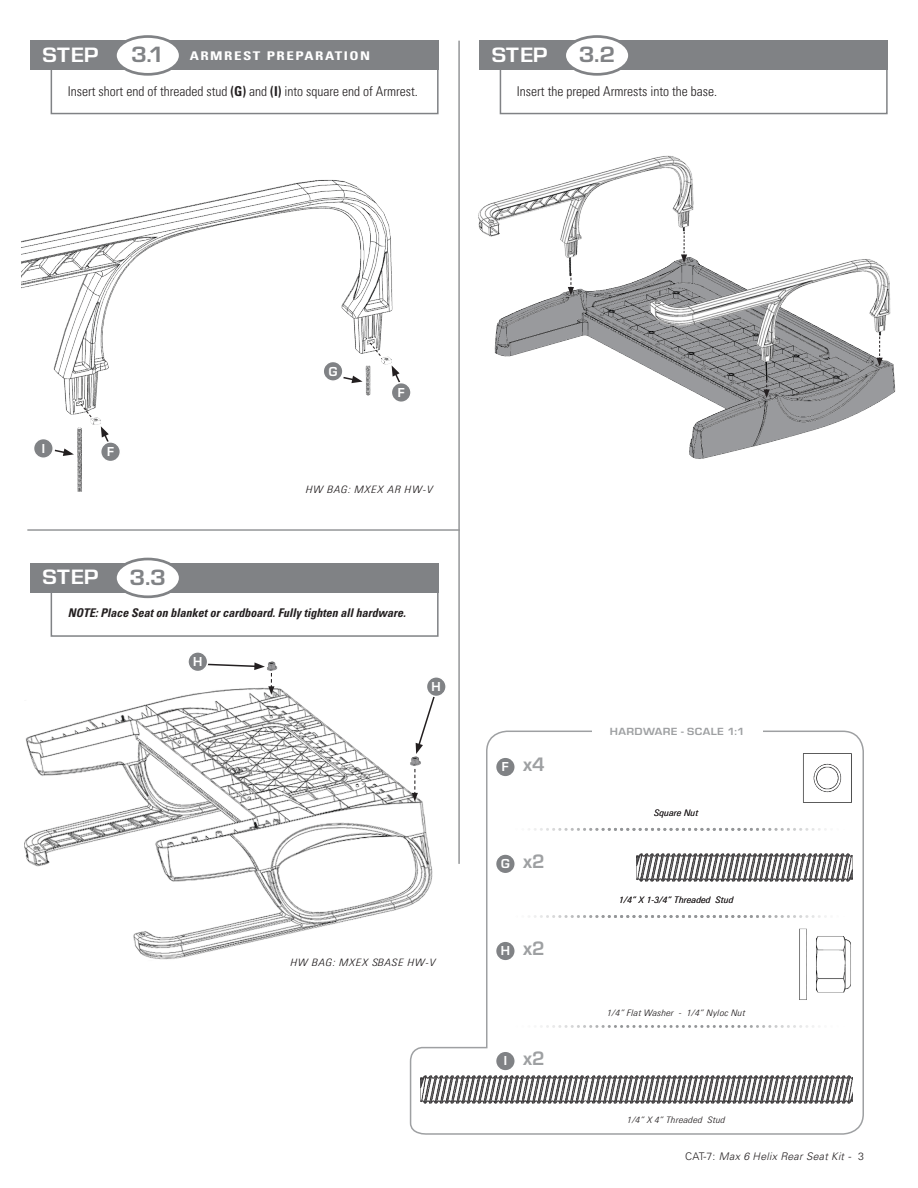
<style>
.page{position:relative;width:918px;height:1188px;background:#fff}
.page>*{position:absolute;margin:0;border:0;box-sizing:border-box;transform-origin:0 0}
.Sections{font:700 22.95px "Eurostile";color:#808285;scale:1.11 1}
.Sections-2{font:700 21.6px "Eurostile";letter-spacing:.01em;color:#fff;scale:1.11 1}
.Part_Callout_BLK{font:600 18px "Eurostile";color:#9ea0a2}
.t1{font:300 condensed 13.5px "Univers LT Pro";color:#231f20}
.Notes{font:italic 700 condensed 12px "Univers LT Pro";color:#231f20}
.Section_Sub-Header{font:700 condensed 12px "Univers LT Pro";letter-spacing:.1em;color:#fff;scale:1.25 1}
.Part_Callout_BLK-2{font:600 12px "Eurostile";color:#fff}
.t2{font:700 10.8px "Eurostile";letter-spacing:.035em;color:#9ea0a2;scale:1.11 1}
.t3{font:italic 300 10.5px "Univers LT Pro 45";letter-spacing:.025em;color:#231f20}
.Battery_Text{font:italic 300 condensed 10.2px "Univers LT Pro";letter-spacing:.06em;color:#231f20;scale:1.18 1}
.Battery_Text-2{font:italic 300 condensed 8.85px "Univers LT Pro";letter-spacing:.01em;color:#231f20;scale:1.18 1}
.s1{font-weight:700}
.s2{font-style:normal}
</style>
<div class="page">
<img style="left:21px;top:180px;width:372px;height:312px">
<svg style="left:369px;top:342px;width:13px;height:15px"></svg>
<svg style="left:80px;top:403px;width:12px;height:15px"></svg>
<svg style="left:101px;top:426px;width:10px;height:20px"></svg>
<svg style="left:392px;top:365px;width:9px;height:20px"></svg>
<svg style="left:342px;top:376px;width:21px;height:7px"></svg>
<svg style="left:53px;top:449px;width:21px;height:7px"></svg>
<img style="left:24px;top:686px;width:385px;height:274px">
<img style="left:401px;top:752px;width:8px;height:22px">
<img style="left:270px;top:661px;width:8px;height:10px">
<svg style="left:423px;top:697px;width:12px;height:33px"></svg>
<svg style="left:203px;top:662px;width:71px;height:33px"></svg>
<img style="left:689px;top:392px;width:206px;height:67px">
<img style="left:478px;top:155px;width:418px;height:237px">
<svg style="left:764px;top:380px;width:6px;height:18px"></svg>
<svg style="left:568px;top:273px;width:6px;height:22px"></svg>
<svg style="left:681px;top:232px;width:6px;height:31px"></svg>
<svg style="left:877px;top:337px;width:6px;height:29px"></svg>
<svg style="left:409px;top:730px;width:455px;height:405px"></svg>
<img style="left:803px;top:753px;width:49px;height:50px">
<svg style="left:507px;top:828px;width:337px;height:3px"></svg>
<svg style="left:507px;top:915px;width:337px;height:3px"></svg>
<svg style="left:507px;top:1025px;width:337px;height:3px"></svg>
<div style="left:592px;top:723px;width:170px;height:16px;background:#fff"></div>
<img style="left:420px;top:1073px;width:432px;height:33px">
<img style="left:636px;top:851px;width:216px;height:33px">
<img style="left:815px;top:935px;width:37px;height:59px">
<img style="left:798px;top:928px;width:10px;height:73px">
<div style="left:496px;top:757px;width:19px;height:20px;background:#808285;border-radius:50%"></div>
<div style="left:495px;top:756px;width:21px;height:22px;border:2px solid #fff;border-radius:50%"></div>
<div style="left:496px;top:854px;width:19px;height:20px;background:#808285;border-radius:50%"></div>
<div style="left:495px;top:853px;width:21px;height:21px;border:2px solid #fff;border-radius:50%"></div>
<div style="left:496px;top:941px;width:19px;height:20px;background:#808285;border-radius:50%"></div>
<div style="left:495px;top:940px;width:21px;height:22px;border:2px solid #fff;border-radius:50%"></div>
<div style="left:496px;top:1051px;width:19px;height:20px;background:#808285;border-radius:50%"></div>
<div style="left:495px;top:1050px;width:21px;height:22px;border:2px solid #fff;border-radius:50%"></div>
<hr style="left:458px;top:41px;width:2px;height:823px;background:#949698">
<hr style="left:27px;top:529px;width:433px;height:2px;background:#949698">
<div style="left:323px;top:361px;width:20px;height:20px;background:#808285;border-radius:50%"></div>
<div style="left:322px;top:361px;width:22px;height:21px;border:2px solid #fff;border-radius:50%"></div>
<div style="left:391px;top:383px;width:20px;height:19px;background:#808285;border-radius:50%"></div>
<div style="left:391px;top:382px;width:21px;height:21px;border:2px solid #fff;border-radius:50%"></div>
<div style="left:101px;top:442px;width:19px;height:20px;background:#808285;border-radius:50%"></div>
<div style="left:100px;top:441px;width:21px;height:21px;border:2px solid #fff;border-radius:50%"></div>
<div style="left:188px;top:652px;width:20px;height:20px;background:#808285;border-radius:50%"></div>
<div style="left:187px;top:651px;width:21px;height:21px;border:2px solid #fff;border-radius:50%"></div>
<div style="left:426px;top:677px;width:20px;height:20px;background:#808285;border-radius:50%"></div>
<div style="left:426px;top:676px;width:21px;height:21px;border:2px solid #fff;border-radius:50%"></div>
<div style="left:34px;top:439px;width:19px;height:19px;background:#808285;border-radius:50%"></div>
<div style="left:33px;top:438px;width:21px;height:21px;border:2px solid #fff;border-radius:50%"></div>
<div style="left:500px;top:42px;width:388px;height:72px;background:#fff;border:2px solid #808285"></div>
<div style="left:480px;top:41px;width:408px;height:29px;background:#808285"></div>
<div style="left:565px;top:37px;width:64px;height:37px;background:#fff;border-radius:50%"></div>
<div style="left:563px;top:35px;width:68px;height:41px;border:3px solid #808285;border-radius:50%"></div>
<div style="left:51px;top:42px;width:388px;height:72px;background:#fff;border:2px solid #808285"></div>
<div style="left:30px;top:41px;width:408px;height:29px;background:#808285"></div>
<div style="left:115px;top:37px;width:65px;height:37px;background:#fff;border-radius:50%"></div>
<div style="left:114px;top:35px;width:68px;height:41px;border:3px solid #808285;border-radius:50%"></div>
<div style="left:51px;top:564px;width:388px;height:73px;background:#fff;border:2px solid #808285"></div>
<div style="left:30px;top:563px;width:408px;height:30px;background:#808285"></div>
<div style="left:115px;top:559px;width:65px;height:38px;background:#fff;border-radius:50%"></div>
<div style="left:114px;top:558px;width:68px;height:40px;border:3px solid #808285;border-radius:50%"></div>
<p class="Sections-2" style="left:42px;top:39px;width:52px">STEP</p>
<p class="Sections" style="left:131px;top:38px;width:32px">3.1</p>
<p class="Section_Sub-Header" style="left:190px;top:48px;width:146px">ARMREST PREPARATION</p>
<p class="t1" style="left:68px;top:82px;width:352px">Insert short end of threaded stud <span class="s1">(G)</span> and <span class="s1">(I)</span> into square end of Armrest.</p>
<p class="Sections-2" style="left:492px;top:39px;width:52px">STEP</p>
<p class="Sections" style="left:579px;top:38px;width:35px">3.2</p>
<p class="t1" style="left:517px;top:82px;width:202px">Insert the preped Armrests into the base.</p>
<p class="Part_Callout_BLK-2" style="left:42px;top:441px;width:5px">I</p>
<p class="Part_Callout_BLK-2" style="left:107px;top:444px;width:8px">F</p>
<p class="Sections-2" style="left:42px;top:562px;width:52px">STEP</p>
<p class="Sections" style="left:130px;top:561px;width:34px">3.3</p>
<p class="Part_Callout_BLK-2" style="left:329px;top:364px;width:10px">G</p>
<p class="Part_Callout_BLK-2" style="left:398px;top:385px;width:8px">F</p>
<p class="Battery_Text" style="left:305px;top:483px;width:109px">HW BAG: MXEX AR HW-V</p>
<p class="Notes" style="left:68px;top:606px;width:339px">NOTE: Place Seat on blanket or cardboard. Fully tighten all hardware.</p>
<p class="Part_Callout_BLK-2" style="left:193px;top:654px;width:11px">H</p>
<p class="Part_Callout_BLK-2" style="left:432px;top:679px;width:11px">H</p>
<p class="Battery_Text" style="left:290px;top:955px;width:124px">HW BAG: MXEX SBASE HW-V</p>
<p class="Part_Callout_BLK-2" style="left:502px;top:759px;width:8px">F</p>
<p class="Part_Callout_BLK" style="left:523px;top:753px;width:23px">x4</p>
<p class="Part_Callout_BLK-2" style="left:501px;top:856px;width:10px">G</p>
<p class="Part_Callout_BLK" style="left:523px;top:850px;width:23px">x2</p>
<p class="Part_Callout_BLK-2" style="left:501px;top:943px;width:11px">H</p>
<p class="Part_Callout_BLK" style="left:523px;top:937px;width:23px">x2</p>
<p class="Part_Callout_BLK-2" style="left:504px;top:1053px;width:5px">I</p>
<p class="Part_Callout_BLK" style="left:523px;top:1048px;width:23px">x2</p>
<p class="t2" style="left:610px;top:724px;width:123px">HARDWARE - SCALE 1:1</p>
<p class="Battery_Text-2" style="left:654px;top:807px;width:39px">Square Nut</p>
<p class="Battery_Text-2" style="left:618px;top:894px;width:98px">1/4” X 1-3/4” Threaded Stud</p>
<p class="Battery_Text-2" style="left:607px;top:1007px;width:119px">1/4” Flat Washer - 1/4” Nyloc Nut</p>
<p class="Battery_Text-2" style="left:627px;top:1114px;width:85px">1/4” X 4” Threaded Stud</p>
<p class="t3" style="left:685px;top:1150px;width:180px"><span class="s2">CAT-7:</span> Max 6 Helix Rear Seat Kit <span class="s2">- 3</span></p>
</div>
